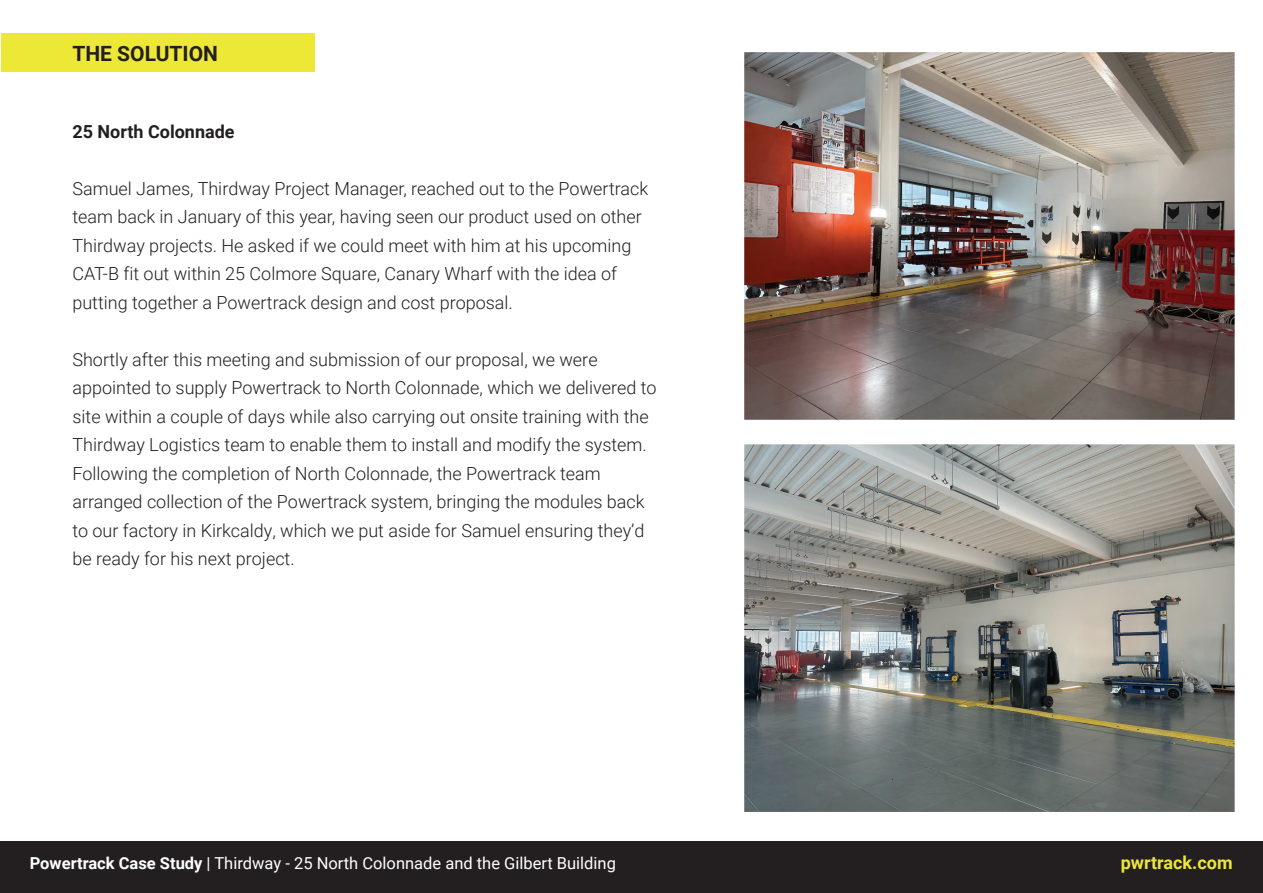
<style>
.page{position:relative;width:1263px;height:893px;background:#fff}
.page>*{position:absolute;margin:0;border:0;box-sizing:border-box;transform-origin:0 0}
.t1{font:700 21px "Roboto";color:#231f20}
.t2{font:300 18px/28.5px "Roboto";color:#231f20}
.t3{font:700 18px "Roboto";color:#231f20}
.t4{font:700 18px "Roboto";color:#ede835}
.t5{font:16.5px "Roboto";color:#fff}
.s1{font-weight:700}
</style>
<div class="page">
<div style="left:1px;top:33px;width:313px;height:39px;background:#ede835"></div>
<div style="left:0;top:842px;width:1263px;height:51px;background:#231f20"></div>
<img style="left:744px;top:53px;width:490px;height:367px">
<img style="left:744px;top:445px;width:490px;height:367px">
<p class="t1" style="left:72px;top:39px;width:147px">THE SOLUTION</p>
<p class="t3" style="left:72px;top:119px;width:164px">25 North Colonnade</p>
<p class="t2" style="left:72px;top:173px;width:577px">Samuel James, Thirdway Project Manager, reached out to the Powertrack team back in January of this year, having seen our product used on other Thirdway projects. He asked if we could meet with him at his upcoming CAT-B fit out within 25 Colmore Square, Canary Wharf with the idea of putting together a Powertrack design and cost proposal.</p>
<p class="t2" style="left:72px;top:344px;width:585px">Shortly after this meeting and submission of our proposal, we were appointed to supply Powertrack to North Colonnade, which we delivered to site within a couple of days while also carrying out onsite training with the Thirdway Logistics team to enable them to install and modify the system.<br>Following the completion of North Colonnade, the Powertrack team arranged collection of the Powertrack system, bringing the modules back to our factory in Kirkcaldy, which we put aside for Samuel ensuring they’d be ready for his next project.</p>
<p class="t5" style="left:30px;top:851px;width:588px"><span class="s1">Powertrack Case Study</span> | Thirdway - 25 North Colonnade and the Gilbert Building</p>
<p class="t4" style="left:1121px;top:850px;width:113px">pwrtrack.com</p>
</div>
